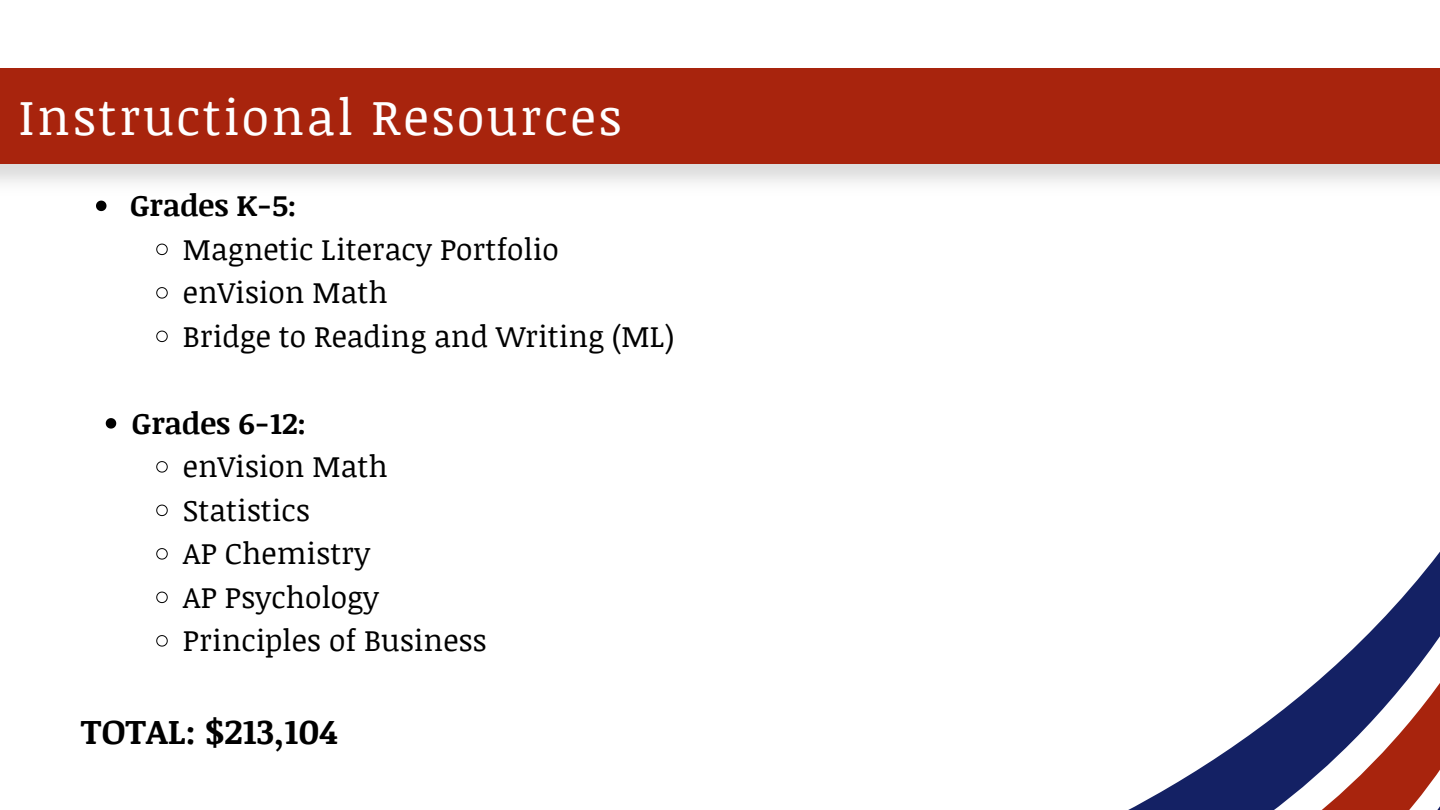
<style>
.page{position:relative;width:1440px;height:810px;background:#fff}
.page>*{position:absolute;margin:0;border:0;box-sizing:border-box;transform-origin:0 0}
.t1{font:50px "Noticia Text";letter-spacing:.05em;color:#fff}
.t2{font:700 35px "Noticia Text";color:#000}
.t3{font:30px/43.5px "Noticia Text";color:#000}
.t4{font:700 30px "Noticia Text";color:#000}
</style>
<div class="page">
<div style="left:0;top:68px;width:1440px;height:96px;background:#a8240d"></div>
<svg style="left:96px;top:201px;width:10px;height:10px"></svg>
<svg style="left:156px;top:243px;width:12px;height:12px"></svg>
<svg style="left:156px;top:287px;width:12px;height:12px"></svg>
<svg style="left:156px;top:330px;width:12px;height:12px"></svg>
<svg style="left:106px;top:418px;width:10px;height:11px"></svg>
<svg style="left:156px;top:461px;width:12px;height:12px"></svg>
<svg style="left:156px;top:504px;width:12px;height:12px"></svg>
<svg style="left:156px;top:548px;width:12px;height:12px"></svg>
<svg style="left:156px;top:591px;width:12px;height:12px"></svg>
<svg style="left:156px;top:635px;width:12px;height:12px"></svg>
<svg style="left:1128px;top:551px;width:312px;height:259px"></svg>
<h1 class="t1" style="left:19px;top:81px;width:604px">Instructional Resources</h1>
<p class="t4" style="left:130px;top:184px;width:168px">Grades K-5:</p>
<p class="t3" style="left:183px;top:226px;width:493px">Magnetic Literacy Portfolio enVision Math<br>Bridge to Reading and Writing (ML)</p>
<p class="t4" style="left:132px;top:402px;width:176px">Grades 6-12:</p>
<p class="t3" style="left:183px;top:444px;width:305px">enVision Math<br>Statistics<br>AP Chemistry<br>AP Psychology<br>Principles of Business</p>
<p class="t2" style="left:81px;top:707px;width:258px">TOTAL: $213,104</p>
</div>
